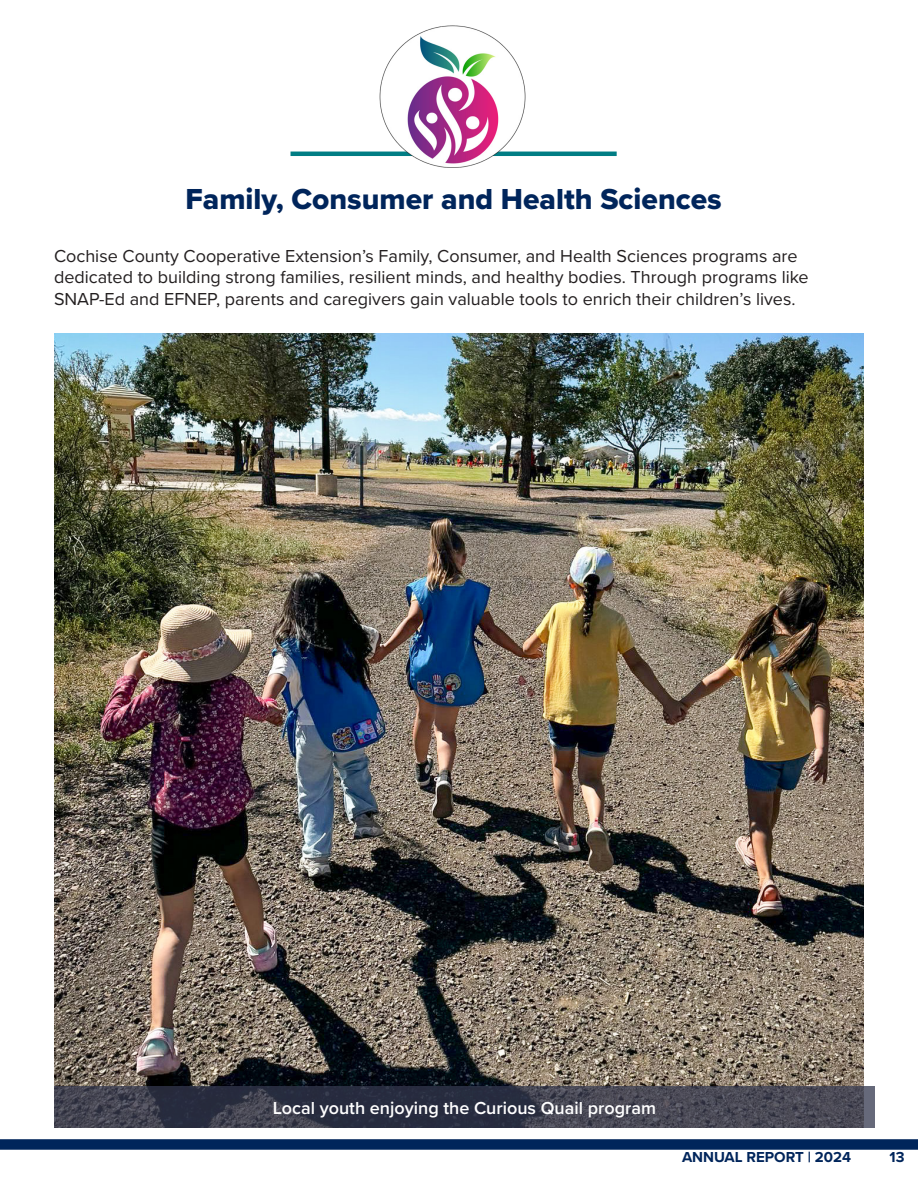
<style>
.page{position:relative;width:918px;height:1188px;background:#fff}
.page>*{position:absolute;margin:0;border:0;box-sizing:border-box;transform-origin:0 0}
.t1{font:30px "Proxima Nova Extrabld";color:#00255b}
.t2{font:18px/21.6px "Proxima Nova";color:#231f20}
.t3{font:600 18px "Proxima Nova";color:#fff}
.t4{font:700 15px "Proxima Nova";color:#00255b}
</style>
<div class="page">
<div style="left:0;top:1139px;width:918px;height:11px;background:#00255b"></div>
<img style="left:54px;top:334px;width:810px;height:752px">
<svg style="left:54px;top:1086px;width:821px;height:42px;background:#3c3d4c"></svg>
<hr style="left:291px;top:152px;width:326px;height:4px;background:#017d84">
<img style="left:367px;top:25px;width:173px;height:143px">
<p class="t1" style="left:185px;top:177px;width:538px">Family, Consumer and Health Sciences</p>
<p class="t2" style="left:54px;top:244px;width:756px">Cochise County Cooperative Extension’s Family, Consumer, and Health Sciences programs are dedicated to building strong families, resilient minds, and healthy bodies. Through programs like<br>SNAP-Ed and EFNEP, parents and caregivers gain valuable tools to enrich their children’s lives.</p>
<p class="t3" style="left:273px;top:1095px;width:385px">Local youth enjoying the Curious Quail program</p>
<p class="t4" style="left:682px;top:1146px;width:171px">ANNUAL REPORT | 2024</p>
<p class="t4" style="left:890px;top:1146px;width:16px">13</p>
</div>
